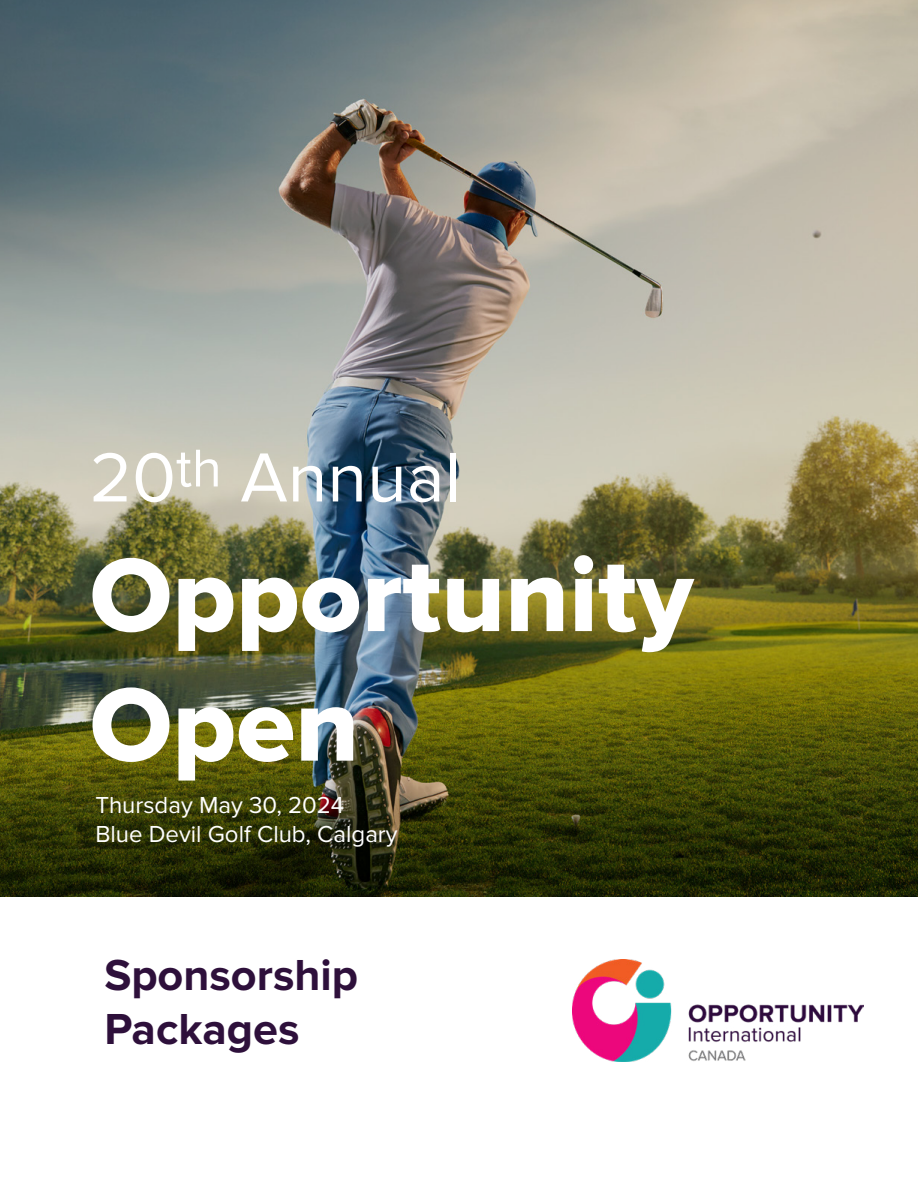
<style>
.page{position:relative;width:918px;height:1188px;background:#fff}
.page>*{position:absolute;margin:0;border:0;box-sizing:border-box;transform-origin:0 0}
.t1{font:108px/129.6px "Proxima Nova Extrabld";color:#fff}
.t2{font:72px "Proxima Nova";color:#fff}
.t3{font:700 45px/54px "Proxima Nova";color:#2e103b}
.t4{font:24px/28.8px "Proxima Nova";color:#fff}
</style>
<div class="page">
<img style="left:0;top:0;width:918px;height:891px">
<img style="left:572px;top:959px;width:292px;height:102px">
<h2 class="t2" style="left:90px;top:436px;width:373px">20<sup>th</sup> Annual</h2>
<h1 class="t1" style="left:90px;top:535px;width:605px">Opportunity<br>Open</h1>
<p class="t4" style="left:95px;top:791px;width:304px">Thursday May 30, 2024<br>Blue Devil Golf Club, Calgary</p>
<h3 class="t3" style="left:104px;top:949px;width:255px">Sponsorship<br>Packages</h3>
</div>
